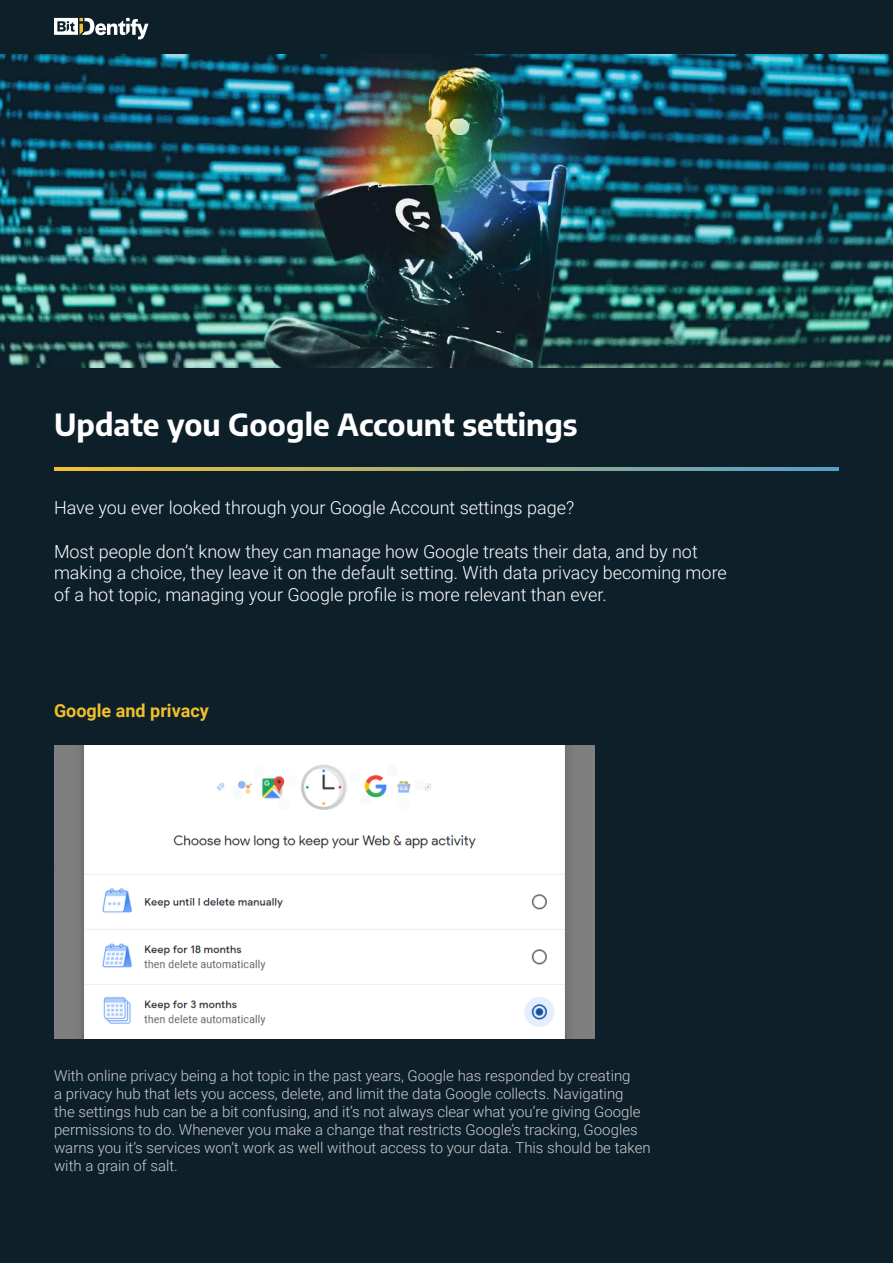
<style>
.page{position:relative;width:893px;height:1263px;background:#0d202a}
.page>*{position:absolute;margin:0;border:0;box-sizing:border-box;transform-origin:0 0}
.t1{font:700 30px "Encode Sans";color:#fff}
.t2{font:300 18px/21.6px "Roboto";color:#fff}
.t3{font:700 18px "Roboto";color:#f2bf2b}
.t4{font:300 15px/18px "Roboto";color:#cdcccb}
</style>
<div class="page">
<img style="left:0;top:55px;width:893px;height:312px">
<hr style="left:54px;top:467px;width:785px;height:3px;background:#fff">
<svg style="left:54px;top:18px;width:94px;height:21px"></svg>
<img style="left:54px;top:745px;width:540px;height:293px">
<h1 class="t1" style="left:54px;top:412px;width:525px">Update you Google Account settings</h1>
<p class="t2" style="left:54px;top:499px;width:522px">Have you ever looked through your Google Account settings page?</p>
<p class="t2" style="left:54px;top:542px;width:674px">Most people don’t know they can manage how Google treats their data, and by not making a choice, they leave it on the default setting. With data privacy becoming more of a hot topic, managing your Google profile is more relevant than ever.</p>
<p class="t3" style="left:54px;top:703px;width:156px">Google and privacy</p>
<p class="t4" style="left:54px;top:1067px;width:598px">With online privacy being a hot topic in the past years, Google has responded by creating<br>a privacy hub that lets you access, delete, and limit the data Google collects. Navigating<br>the settings hub can be a bit confusing, and it’s not always clear what you’re giving Google permissions to do. Whenever you make a change that restricts Google’s tracking, Googles warns you it’s services won’t work as well without access to your data. This should be taken with a grain of salt.</p>
</div>
